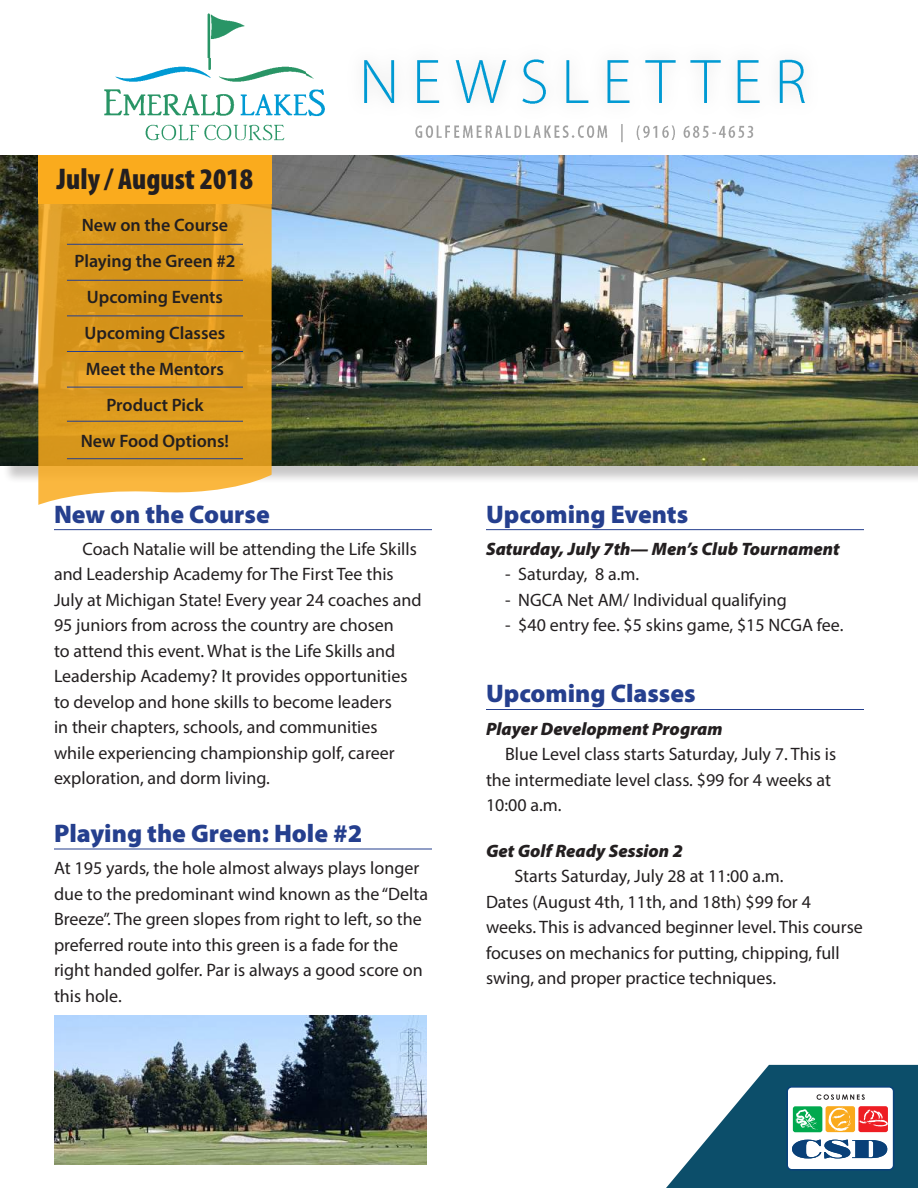
<style>
.page{position:relative;width:918px;height:1188px;background:#fff}
.page>*{position:absolute;margin:0;border:0;box-sizing:border-box;transform-origin:0 0}
.t1{font:900 condensed 30px "Myriad Pro";color:#231f20}
.t2{font:900 25.5px "Myriad Pro";color:#253f8e}
.t3{font:18px/25.5px "Myriad Pro";color:#231f20}
.t4{font:600 18px/36px "Myriad Pro";color:#231f20;text-align:center}
.t5{font:italic 900 18px "Myriad Pro";color:#231f20}
</style>
<div class="page">
<img style="left:304px;top:59px;width:557px;height:97px">
<img style="left:104px;top:57px;width:201px;height:85px">
<img style="left:207px;top:14px;width:38px;height:43px">
<div style="left:2px;top:158px;width:916px;height:326px;background:#231f20;opacity:.25"></div>
<img style="left:0;top:156px;width:918px;height:309px">
<svg style="left:38px;top:203px;width:234px;height:302px;background:#dd9f2c"></svg>
<svg style="left:666px;top:1065px;width:252px;height:123px"></svg>
<div style="left:38px;top:155px;width:234px;height:48px;background:#faab1d"></div>
<hr style="left:54px;top:529px;width:378px;height:1px;background:#253f8e">
<hr style="left:54px;top:849px;width:378px;height:1px;background:#253f8e">
<hr style="left:486px;top:529px;width:378px;height:1px;background:#253f8e">
<hr style="left:486px;top:709px;width:378px;height:1px;background:#253f8e">
<hr style="left:67px;top:280px;width:176px;height:1px;background:#253f8e">
<hr style="left:67px;top:244px;width:176px;height:1px;background:#253f8e">
<hr style="left:67px;top:316px;width:176px;height:1px;background:#253f8e">
<hr style="left:67px;top:351px;width:176px;height:1px;background:#253f8e">
<hr style="left:67px;top:387px;width:176px;height:1px;background:#253f8e">
<hr style="left:67px;top:421px;width:176px;height:1px;background:#253f8e">
<hr style="left:67px;top:458px;width:176px;height:1px;background:#253f8e">
<img style="left:54px;top:1015px;width:373px;height:149px">
<h1 class="t1" style="left:57px;top:160px;width:198px">July / August 2018</h1>
<p class="t4" style="left:74px;top:207px;width:163px">New on the Course<br>Playing the Green #2<br>Upcoming Events<br>Upcoming Classes<br>Meet the Mentors<br>Product Pick<br>New Food Options!</p>
<h2 class="t2" style="left:54px;top:497px;width:217px">New on the Course</h2>
<p class="t3" style="left:54px;top:536px;width:369px;text-indent:28px">Coach Natalie will be attending the Life Skills and Leadership Academy for The First Tee this July at Michigan State! Every year 24 coaches and 95 juniors from across the country are chosen<br>to attend this event. What is the Life Skills and Leadership Academy? It provides opportunities to develop and hone skills to become leaders<br>in their chapters, schools, and communities while experiencing championship golf, career exploration, and dorm living.</p>
<h2 class="t2" style="left:54px;top:816px;width:310px">Playing the Green: Hole #2</h2>
<p class="t3" style="left:54px;top:855px;width:376px">At 195 yards, the hole almost always plays longer due to the predominant wind known as the “Delta Breeze”. The green slopes from right to left, so the preferred route into this green is a fade for the right handed golfer. Par is always a good score on this hole.</p>
<h2 class="t2" style="left:486px;top:497px;width:204px">Upcoming Events</h2>
<p class="t5" style="left:486px;top:537px;width:355px">Saturday, July 7th— Men’s Club Tournament</p>
<p class="t3" style="left:505px;top:561px;width:136px">- Saturday, 8 a.m.</p>
<p class="t3" style="left:505px;top:587px;width:283px">- NGCA Net AM/ Individual qualifying</p>
<p class="t3" style="left:505px;top:612px;width:340px">- $40 entry fee. $5 skins game, $15 NCGA fee.</p>
<h2 class="t2" style="left:486px;top:677px;width:211px">Upcoming Classes</h2>
<p class="t5" style="left:486px;top:717px;width:238px">Player Development Program</p>
<p class="t3" style="left:486px;top:741px;width:352px;text-indent:19px">Blue Level class starts Saturday, July 7. This is the intermediate level class. $99 for 4 weeks at<br>10:00 a.m.</p>
<p class="t5" style="left:486px;top:839px;width:198px">Get Golf Ready Session 2</p>
<p class="t3" style="left:486px;top:863px;width:378px;text-indent:28px">Starts Saturday, July 28 at 11:00 a.m.<br>Dates (August 4th, 11th, and 18th) $99 for 4 weeks. This is advanced beginner level. This course focuses on mechanics for putting, chipping, full swing, and proper practice techniques.</p>
</div>
